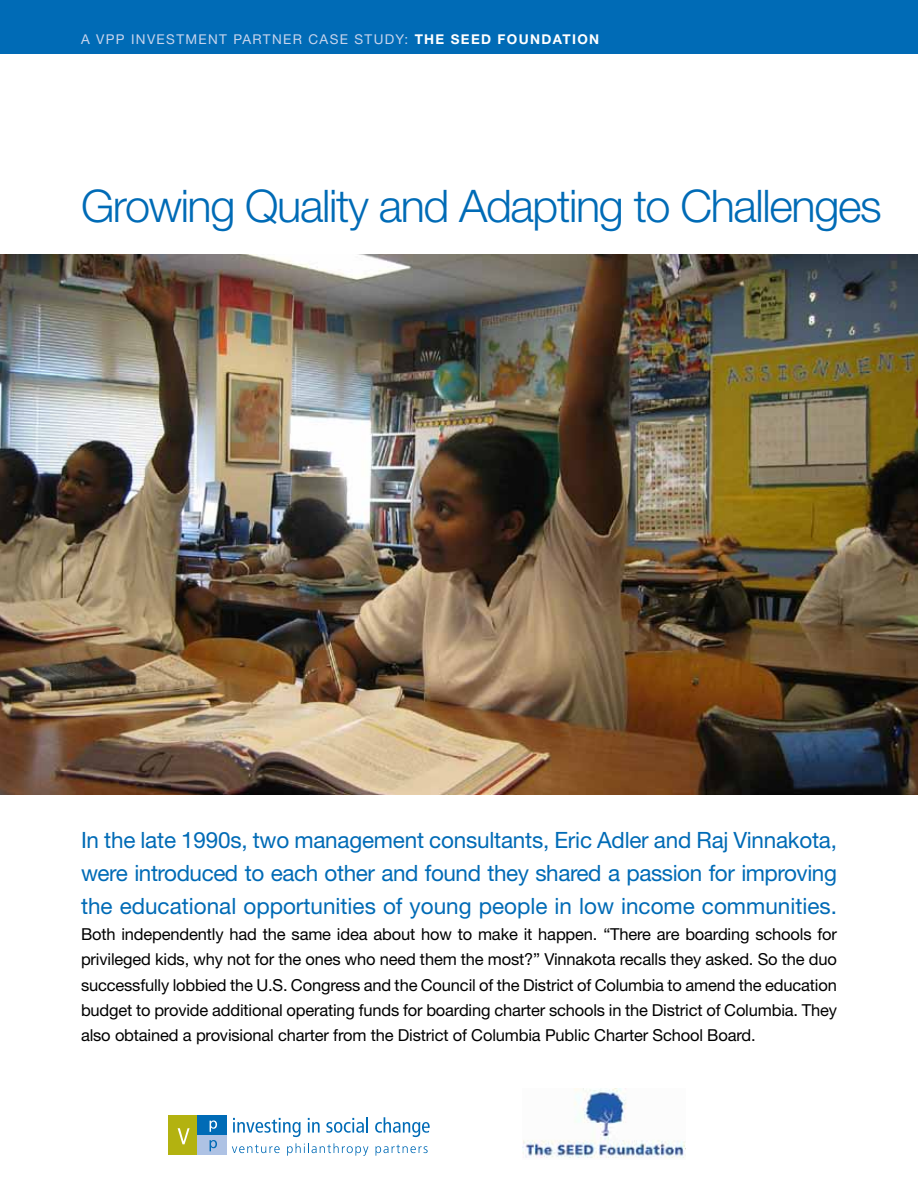
<style>
.page{position:relative;width:918px;height:1188px;background:#fff}
.page>*{position:absolute;margin:0;border:0;box-sizing:border-box;transform-origin:0 0}
.t1{font:300 45px "Helvetica Neue";letter-spacing:-.03em;color:#006bb6}
.t2{font:22.5px/33px "Helvetica Neue";color:#006bb6;text-align:justify}
.t3{font:16.5px/25.5px "Helvetica Neue";letter-spacing:-.01em;color:#000;text-align:justify}
.t4{font:13.5px "Helvetica Neue";letter-spacing:.1em;color:#c7d4ed}
.t5{font:700 13.5px "Helvetica Neue";letter-spacing:.1em;color:#fff}
.s1{font-weight:400;color:#c7d4ed}
</style>
<div class="page">
<img style="left:0;top:254px;width:918px;height:540px">
<div style="left:168px;top:1115px;width:30px;height:40px;background:#b3b210"></div>
<div style="left:198px;top:1115px;width:29px;height:20px;background:#006bb6"></div>
<div style="left:197px;top:1135px;width:30px;height:20px;background:#aec2e4"></div>
<svg style="left:178px;top:1128px;width:12px;height:16px"></svg>
<svg style="left:210px;top:1120px;width:7px;height:12px"></svg>
<svg style="left:210px;top:1140px;width:7px;height:11px"></svg>
<svg style="left:233px;top:1118px;width:68px;height:19px"></svg>
<svg style="left:308px;top:1118px;width:12px;height:15px"></svg>
<svg style="left:326px;top:1117px;width:42px;height:16px"></svg>
<svg style="left:375px;top:1117px;width:55px;height:20px"></svg>
<svg style="left:232px;top:1145px;width:48px;height:8px"></svg>
<svg style="left:287px;top:1143px;width:81px;height:13px"></svg>
<svg style="left:376px;top:1145px;width:52px;height:11px"></svg>
<div style="left:0;top:0;width:918px;height:54px;background:#006bb6"></div>
<img style="left:523px;top:1089px;width:162px;height:69px">
<p class="t4" style="left:81px;top:32px;width:77px">A VPP Invest</p>
<p class="t4" style="left:185px;top:32px;width:68px">ment Part</p>
<p class="t4" style="left:272px;top:32px;width:58px">ner Case</p>
<p class="t4" style="left:354px;top:32px;width:21px">Stud</p>
<p class="t5" style="left:396px;top:31px;width:205px"><span class="s1">y:</span> The SEED FOUNDATION</p>
<h1 class="t1" style="left:81px;top:178px;width:802px">Growing Quality and Adapting to Challenges</h1>
<h2 class="t2" style="left:81px;top:823px;width:758px">In the late 1990s, two management consultants, Eric Adler and Raj Vinnakota, were introduced to each other and found they shared a passion for improving the educational opportunities of young people in low income communities.</h2>
<p class="t3" style="left:81px;top:921px;width:758px">Both independently had the same idea about how to make it happen. “There are boarding schools for privileged kids, why not for the ones who need them the most?” Vinnakota recalls they asked. So the duo successfully lobbied the U.S. Congress and the Council of the District of Columbia to amend the education budget to provide additional operating funds for boarding charter schools in the District of Columbia. They also obtained a provisional charter from the District of Columbia Public Charter School Board.</p>
</div>
